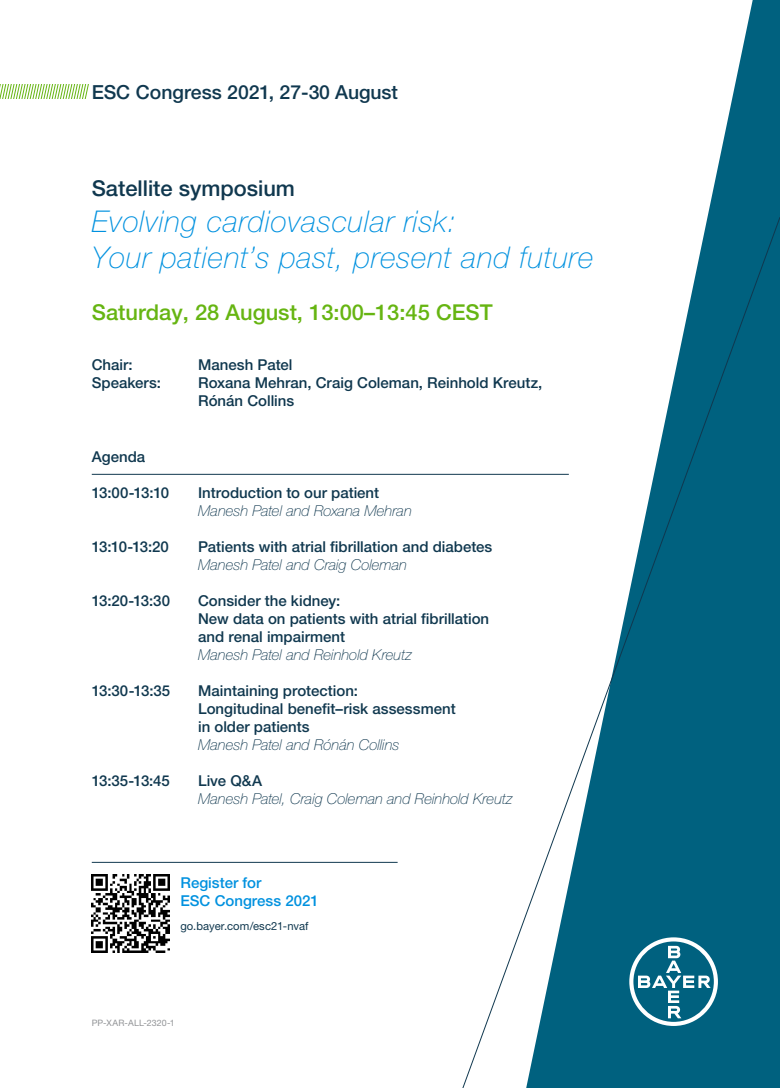
<style>
.page{position:relative;width:780px;height:1088px;background:#fff}
.page>*{position:absolute;margin:0;border:0;box-sizing:border-box;transform-origin:0 0}
.t1{font:italic 100 30px/36px "Helvetica Neue LTW1 G";letter-spacing:.025em;color:#0091df}
.t2{font:500 21.88px "Helvetica Neue LTW1 G";color:#66b512}
.t3{font:500 21.88px "Helvetica Neue LTW1 G";color:#10384f}
.t4{font:500 19.38px "Helvetica Neue LTW1 G";letter-spacing:-.005em;color:#10384f}
.t5{font:500 15px/18px "Helvetica Neue LTW1 G";color:#10384f}
.t6{font:italic 100 15px "Helvetica Neue LTW1 G";letter-spacing:-.005em;color:#10384f}
.t7{font:500 15px/18px "Helvetica Neue LTW1 G";color:#0091df}
.t8{font:11.25px "Helvetica Neue LTW1 G";letter-spacing:.005em;color:#10384f}
.t9{font:8.88px "Helvetica Neue LTW1 G";letter-spacing:.015em;color:#929497}
</style>
<div class="page">
<svg style="left:707px;top:0;width:73px;height:216px;fill:#00617f"></svg>
<svg style="left:462px;top:216px;width:318px;height:872px"></svg>
<svg style="left:629px;top:937px;width:89px;height:89px"></svg>
<hr style="left:92px;top:474px;width:477px;height:1px;background:#10384f">
<svg style="left:0;top:84px;width:89px;height:15px"></svg>
<img style="left:92px;top:875px;width:78px;height:78px">
<hr style="left:92px;top:862px;width:305px;height:1px;background:#10384f">
<p class="t4" style="left:92px;top:80px;width:308px">ESC Congress 2021, 27-30 August</p>
<h2 class="t3" style="left:92px;top:175px;width:205px">Satellite symposium</h2>
<h1 class="t1" style="left:92px;top:203px;width:503px">Evolving cardiovascular risk:<br>Your patient’s past, present and future</h1>
<h2 class="t2" style="left:92px;top:299px;width:402px">Saturday, 28 August, 13:00–13:45 CEST</h2>
<p class="t5" style="left:92px;top:356px;width:42px">Chair:</p>
<p class="t5" style="left:198px;top:356px;width:96px">Manesh Patel</p>
<p class="t5" style="left:92px;top:374px;width:71px">Speakers:</p>
<p class="t5" style="left:198px;top:374px;width:346px">Roxana Mehran, Craig Coleman, Reinhold Kreutz,<br>Rónán Collins</p>
<p class="t5" style="left:92px;top:448px;width:55px">Agenda</p>
<p class="t5" style="left:92px;top:484px;width:79px">13:00-13:10</p>
<p class="t5" style="left:198px;top:484px;width:182px">Introduction to our patient</p>
<p class="t6" style="left:198px;top:502px;width:215px">Manesh Patel and Roxana Mehran</p>
<p class="t5" style="left:92px;top:538px;width:79px">13:10-13:20</p>
<p class="t5" style="left:198px;top:538px;width:296px">Patients with atrial fibrillation and diabetes</p>
<p class="t6" style="left:198px;top:556px;width:210px">Manesh Patel and Craig Coleman</p>
<p class="t5" style="left:92px;top:592px;width:80px">13:20-13:30</p>
<p class="t5" style="left:198px;top:592px;width:292px">Consider the kidney:<br>New data on patients with atrial fibrillation and renal impairment</p>
<p class="t6" style="left:198px;top:646px;width:215px">Manesh Patel and Reinhold Kreutz</p>
<p class="t5" style="left:92px;top:682px;width:80px">13:30-13:35</p>
<p class="t5" style="left:198px;top:682px;width:259px">Maintaining protection:<br>Longitudinal benefit–risk assessment in older patients</p>
<p class="t6" style="left:198px;top:736px;width:203px">Manesh Patel and Rónán Collins</p>
<p class="t5" style="left:92px;top:772px;width:80px">13:35-13:45</p>
<p class="t5" style="left:198px;top:772px;width:65px">Live Q&amp;A</p>
<p class="t6" style="left:198px;top:790px;width:316px">Manesh Patel, Craig Coleman and Reinhold Kreutz</p>
<p class="t7" style="left:180px;top:874px;width:140px">Register for<br>ESC Congress 2021</p>
<p class="t8" style="left:180px;top:919px;width:130px">go.bayer.com/esc21-nvaf</p>
<p class="t9" style="left:92px;top:1017px;width:85px">PP-XAR-ALL-2320-1</p>
</div>
